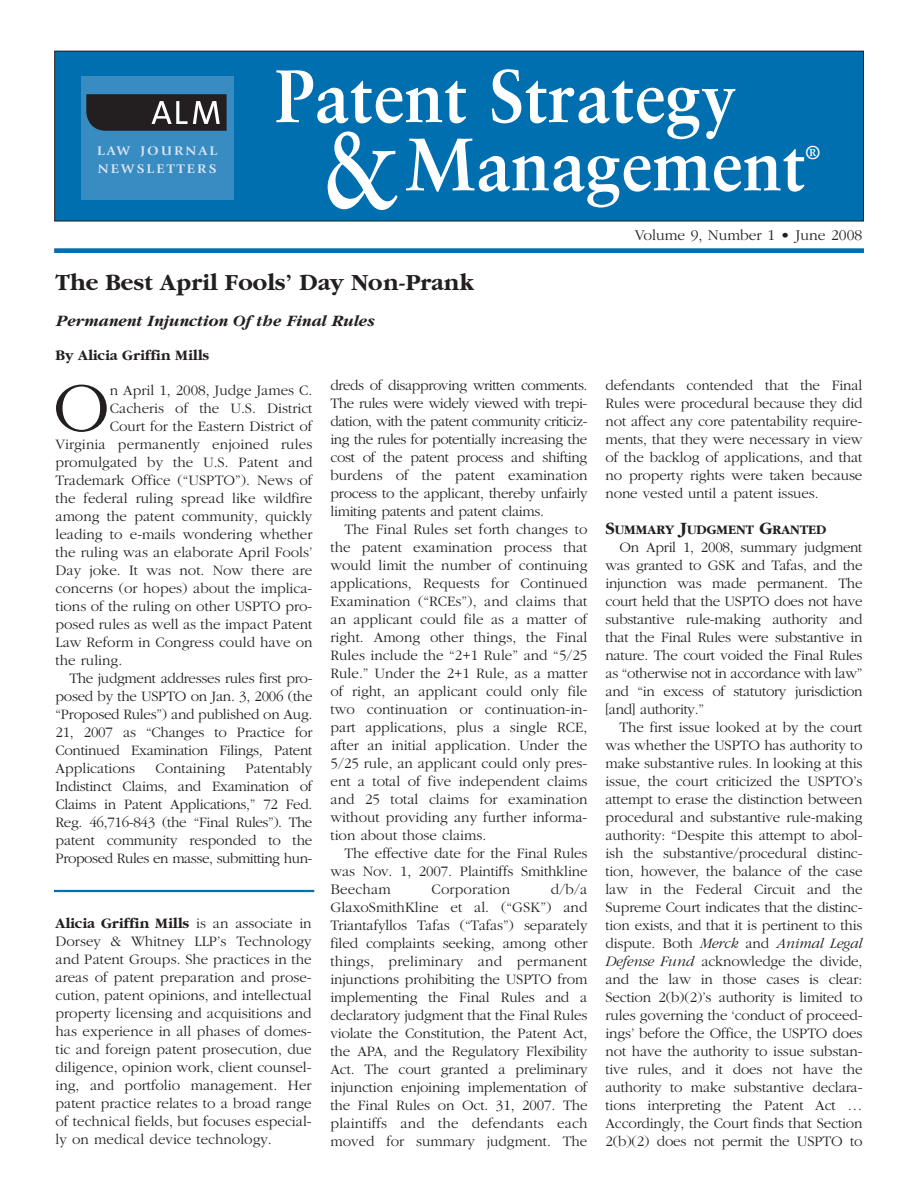
<style>
.page{position:relative;width:918px;height:1188px;background:#fff}
.page>*{position:absolute;margin:0;border:0;box-sizing:border-box;transform-origin:0 0}
.t1{font:700 109.2px "Sabon";color:#fff;scale:.75 1}
.t2{font:700 74.4px/68.2px "Sabon";color:#fff;scale:.95 1}
.t3{font:300 72.75px "Garamond";color:#231f20}
.t4{font:700 24px "Garamond";color:#231f20}
.t5{font:700 18.6px "Sabon";color:#fff}
.t6{font:italic 700 16.5px "Garamond";color:#231f20}
.t7{font:300 15.45px "Garamond";color:#231f20}
.t8{font:300 15px/18px "Garamond";color:#231f20;text-align:justify}
.t9{font:300 15px "Garamond";letter-spacing:-.02em;color:#231f20}
.t10{font:700 15px "Garamond";color:#231f20}
.t11{font:700 13.5px "Garamond";color:#231f20}
.t12{font:700 13.05px/18px "Giovanni";letter-spacing:.15em;color:#dce5f2;scale:1.1 1}
.s1{font-weight:700}
.s2{font-size:18px}
.s3{font-style:italic}
</style>
<div class="page">
<hr style="left:54px;top:890px;width:260px;height:2px;background:#006faf">
<div style="left:55px;top:51px;width:808px;height:170px;background:#006faf"></div>
<div style="left:54px;top:51px;width:810px;height:171px;border:1px solid #231f20"></div>
<div style="left:54px;top:248px;width:810px;height:5px;background:#006faf"></div>
<div style="left:81px;top:76px;width:153px;height:123px;background:#398cc2"></div>
<svg style="left:86px;top:94px;width:140px;height:37px;background:#39383b"></svg>
<p class="t12" style="left:97px;top:143px;width:111px">LAW JOURNAL<br>NEWSLETTERS</p>
<h2 class="t2" style="left:405px;top:69px;width:423px;text-indent:-130px">Patent Strategy<br>Management</h2>
<h1 class="t1" style="left:323px;top:124px;width:105px">&amp;</h1>
<p class="t5" style="left:806px;top:145px;width:16px">®</p>
<p class="t7" style="left:635px;top:229px;width:229px">Volume 9, Number 1 • June 2008</p>
<h3 class="t4" style="left:56px;top:273px;width:420px">The Best April Fools’ Day Non-Prank</h3>
<p class="t6" style="left:56px;top:314px;width:321px">Permanent Injunction Of the Final Rules</p>
<p class="t10" style="left:56px;top:350px;width:155px">By Alicia Griffin Mills</p>
<h3 class="t3" style="left:53px;top:380px;width:58px">O</h3>
<p class="t8" style="left:110px;top:382px;width:204px">n April 1, 2008, Judge James C.</p>
<p class="t8" style="left:110px;top:400px;width:204px">Cacheris of the U.S. District</p>
<p class="t8" style="left:110px;top:418px;width:204px">Court for the Eastern District of</p>
<p class="t8" style="left:56px;top:436px;width:258px">Virginia permanently enjoined rules</p>
<p class="t8" style="left:56px;top:454px;width:258px">promulgated by the U.S. Patent and</p>
<p class="t8" style="left:56px;top:472px;width:258px">Trademark Office (“USPTO”). News of</p>
<p class="t8" style="left:56px;top:490px;width:258px">the federal ruling spread like wildfire</p>
<p class="t8" style="left:56px;top:508px;width:258px">among the patent community, quickly</p>
<p class="t8" style="left:56px;top:526px;width:258px">leading to e-mails wondering whether</p>
<p class="t8" style="left:56px;top:544px;width:258px">the ruling was an elaborate April Fools’</p>
<p class="t8" style="left:56px;top:562px;width:258px">Day joke. It was not. Now there are</p>
<p class="t8" style="left:56px;top:580px;width:258px">concerns (or hopes) about the implica-</p>
<p class="t8" style="left:56px;top:598px;width:258px">tions of the ruling on other USPTO pro-</p>
<p class="t8" style="left:56px;top:616px;width:258px">posed rules as well as the impact Patent</p>
<p class="t8" style="left:56px;top:634px;width:258px">Law Reform in Congress could have on</p>
<p class="t8" style="left:56px;top:652px;width:68px">the ruling.</p>
<p class="t9" style="left:70px;top:672px;width:244px">The judgment addresses rules first pro-</p>
<p class="t9" style="left:56px;top:690px;width:259px">posed by the USPTO on Jan. 3, 2006 (the</p>
<p class="t9" style="left:56px;top:708px;width:258px">“Proposed Rules”) and published on Aug.</p>
<p class="t9" style="left:56px;top:726px;width:258px">21, 2007 as “Changes to Practice for</p>
<p class="t9" style="left:56px;top:744px;width:258px">Continued Examination Filings, Patent</p>
<p class="t8" style="left:56px;top:760px;width:81px">Applications</p>
<p class="t8" style="left:155px;top:760px;width:71px">Containing</p>
<p class="t8" style="left:56px;top:760px;width:258px;text-indent:190px">Patentably Indistinct Claims, and Examination of Claims in Patent Applications,” 72 Fed.<br>Reg. 46,716-843 (the “Final Rules”). The patent community responded to the Proposed Rules en masse, submitting hun-</p>
<p class="t8" style="left:56px;top:916px;width:258px"><span class="s1">Alicia Griffin Mills</span> is an associate in Dorsey &amp; Whitney LLP’s Technology and Patent Groups. She practices in the areas of patent preparation and prose&shy;cution, patent opinions, and intellectual property licensing and acquisitions and has experience in all phases of domes&shy;tic and foreign patent prosecution, due diligence, opinion work, client counsel&shy;ing, and portfolio management. Her patent practice relates to a broad range of technical fields, but focuses especial&shy;ly on medical device technology.</p>
<p class="t8" style="left:331px;top:378px;width:258px">dreds of disapproving written comments.<br>The rules were widely viewed with trepi&shy;dation, with the patent community criticiz&shy;ing the rules for potentially increasing the cost of the patent process and shifting burdens of the patent examination process to the applicant, thereby unfairly limiting patents and patent claims.</p>
<p class="t8" style="left:331px;top:522px;width:258px;text-indent:14px">The Final Rules set forth changes to the patent examination process that would limit the number of continuing applications, Requests for Continued Examination (“RCEs”), and claims that an applicant could file as a matter of right. Among other things, the Final Rules include the “2+1 Rule” and “5/25<br>Rule.” Under the 2+1 Rule, as a matter of right, an applicant could only file two continuation or continuation-in&shy;part applications, plus a single RCE, after an initial application. Under the 5/25 rule, an applicant could only pres&shy;ent a total of five independent claims and 25 total claims for examination without providing any further informa&shy;tion about those claims.</p>
<p class="t8" style="left:331px;top:846px;width:258px;text-indent:14px">The effective date for the Final Rules was Nov. 1, 2007. Plaintiffs Smithkline Beecham</p>
<p class="t8" style="left:331px;top:882px;width:259px;text-indent:220px">d/b/a GlaxoSmithKline et al. (“GSK”) and Triantafyllos Tafas (“Tafas”) separately filed complaints seeking, among other things, preliminary and permanent injunctions prohibiting the USPTO from implementing the Final Rules and a declaratory judgment that the Final Rules violate the Constitution, the Patent Act, the APA, and the Regulatory Flexibility Act. The court granted a preliminary injunction enjoining implementation of the Final Rules on Oct. 31, 2007. The plaintiffs and the defendants each moved for summary judgment. The</p>
<p class="t8" style="left:432px;top:882px;width:80px">Corporation</p>
<p class="t8" style="left:606px;top:378px;width:258px">defendants contended that the Final Rules were procedural because they did not affect any core patentability require&shy;ments, that they were necessary in view of the backlog of applications, and that no property rights were taken because none vested until a patent issues.</p>
<p class="t11" style="left:606px;top:525px;width:222px"><span class="s2">S</span>UMMARY <span class="s2">J</span>UDGMENT <span class="s2">G</span>RANTED</p>
<p class="t8" style="left:606px;top:540px;width:259px;text-indent:14px">On April 1, 2008, summary judgment was granted to GSK and Tafas, and the injunction was made permanent. The court held that the USPTO does not have substantive rule-making authority and that the Final Rules were substantive in nature. The court voided the Final Rules as “otherwise not in accordance with law” and “in excess of statutory jurisdiction [and] authority.”</p>
<p class="t8" style="left:606px;top:720px;width:259px;text-indent:14px">The first issue looked at by the court was whether the USPTO has authority to make substantive rules. In looking at this issue, the court criticized the USPTO’s attempt to erase the distinction between procedural and substantive rule-making authority: “Despite this attempt to abol&shy;ish the substantive/procedural distinc&shy;tion, however, the balance of the case law in the Federal Circuit and the Supreme Court indicates that the distinc&shy;tion exists, and that it is pertinent to this dispute. Both <span class="s3">Merck</span> and <span class="s3">Animal Legal Defense Fund</span> acknowledge the divide, and the law in those cases is clear:<br>Section 2(b)(2)’s authority is limited to rules governing the ‘conduct of proceed&shy;ings’ before the Office, the USPTO does not have the authority to issue substan&shy;tive rules, and it does not have the authority to make substantive declara&shy;tions interpreting the Patent Act … Accordingly, the Court finds that Section 2(b)(2) does not permit the USPTO to</p>
</div>
